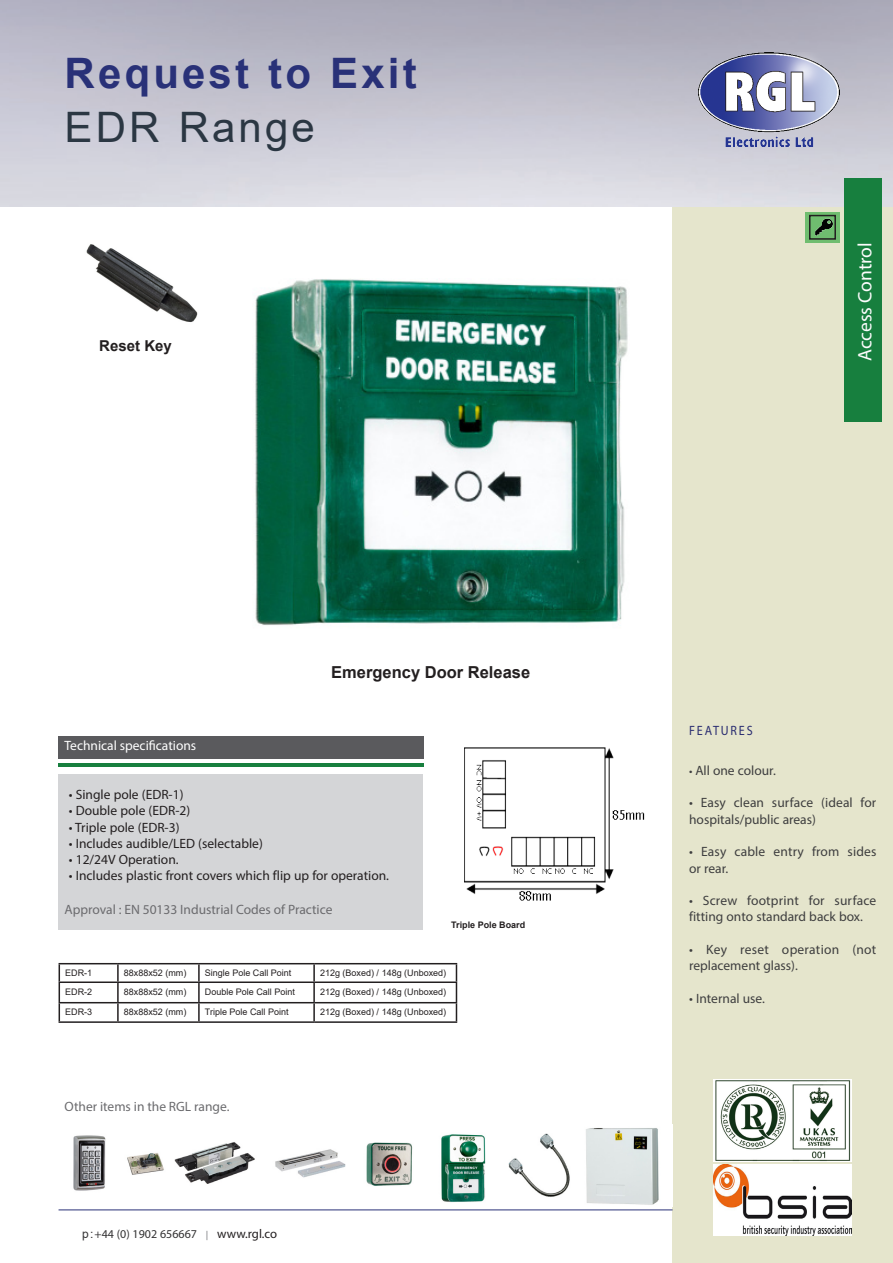
<style>
.page{position:relative;width:893px;height:1263px;background:#fff}
.page>*{position:absolute;margin:0;border:0;box-sizing:border-box;transform-origin:0 0}
.t1{font:700 42px "Arial";letter-spacing:.075em;color:#293178}
.t2{font:42px "Arial";letter-spacing:.075em;color:#2b3743}
.t3{font:19.5px "Myriad Pro";letter-spacing:-.005em;color:#fcfcfc}
.t4{font:700 16.5px "Arial";color:#231f20}
.t5{font:700 15px "Arial";color:#231f20}
.t6{font:13.5px/16.2px "Myriad Pro";color:#3e3e3f}
.t7{font:13.5px "Myriad Pro";color:#231f20}
.t8{font:13.5px "Myriad Pro";color:#6b6b6e}
.t9{font:13.5px "Myriad Pro";color:#fff}
.t10{font:13.5px "Myriad Pro";letter-spacing:.15em;color:#2b2e71;scale:.9 1}
.t11{font:12px "Myriad Pro";color:#333233}
.t12{font:9px "Arial";color:#231f20}
.t13{font:700 9px "Arial";color:#231f20}
.s1{font-family:"Arial"}
.s2{font-family:"Arial";font-size:9.75px;color:#808285}
.s3{font-size:12.75px;color:#231f20}
.s4{font-size:12px}
</style>
<div class="page">
<div style="left:673px;top:199px;width:220px;height:1064px;background:#e5e5cc"></div>
<img style="left:0;top:0;width:893px;height:207px">
<hr style="left:59px;top:763px;width:365px;height:3px;background:#177f3e">
<div style="left:59px;top:736px;width:365px;height:22px;background:#5a5a5d"></div>
<div style="left:59px;top:774px;width:364px;height:156px;background:#d4d5d7"></div>
<hr style="left:59px;top:1209px;width:614px;height:1px;background:#293178">
<div style="left:844px;top:178px;width:38px;height:244px;background:#177f3e"></div>
<img style="left:698px;top:52px;width:142px;height:94px">
<img style="left:255px;top:279px;width:373px;height:346px">
<img style="left:464px;top:747px;width:181px;height:154px">
<hr style="left:59px;top:963px;width:59px;height:1px;background:#231f20">
<hr style="left:118px;top:963px;width:81px;height:1px;background:#231f20">
<hr style="left:199px;top:963px;width:115px;height:1px;background:#231f20">
<hr style="left:314px;top:963px;width:143px;height:1px;background:#231f20">
<hr style="left:59px;top:981px;width:59px;height:2px;background:#231f20">
<hr style="left:118px;top:981px;width:81px;height:2px;background:#231f20">
<hr style="left:199px;top:981px;width:115px;height:2px;background:#231f20">
<hr style="left:314px;top:981px;width:143px;height:2px;background:#231f20">
<hr style="left:59px;top:1002px;width:59px;height:1px;background:#231f20">
<svg style="left:59px;top:964px;width:1px;height:57px"></svg>
<hr style="left:118px;top:1002px;width:81px;height:1px;background:#231f20">
<svg style="left:117px;top:964px;width:2px;height:57px"></svg>
<hr style="left:199px;top:1002px;width:115px;height:1px;background:#231f20">
<svg style="left:198px;top:964px;width:2px;height:57px"></svg>
<hr style="left:314px;top:1002px;width:143px;height:1px;background:#231f20">
<svg style="left:313px;top:964px;width:2px;height:57px"></svg>
<svg style="left:456px;top:964px;width:1px;height:57px"></svg>
<hr style="left:59px;top:1021px;width:59px;height:2px;background:#231f20">
<hr style="left:118px;top:1021px;width:81px;height:2px;background:#231f20">
<hr style="left:199px;top:1021px;width:115px;height:2px;background:#231f20">
<hr style="left:314px;top:1021px;width:143px;height:2px;background:#231f20">
<img style="left:73px;top:1135px;width:33px;height:56px">
<img style="left:127px;top:1153px;width:37px;height:22px">
<img style="left:174px;top:1142px;width:81px;height:42px">
<img style="left:275px;top:1149px;width:71px;height:29px">
<img style="left:366px;top:1142px;width:47px;height:44px">
<img style="left:586px;top:1128px;width:73px;height:77px">
<img style="left:508px;top:1133px;width:62px;height:64px">
<img style="left:441px;top:1134px;width:45px;height:68px">
<svg style="left:805px;top:212px;width:35px;height:30px"></svg>
<div style="left:809px;top:215px;width:27px;height:25px;border:2px solid #231f20"></div>
<img style="left:815px;top:218px;width:18px;height:19px">
<img style="left:713px;top:1080px;width:138px;height:81px">
<img style="left:714px;top:1164px;width:137px;height:72px">
<img style="left:86px;top:244px;width:112px;height:78px">
<p class="t1" style="left:65px;top:43px;width:354px">Request to Exit</p>
<p class="t2" style="left:65px;top:98px;width:252px">EDR Range</p>
<p class="t5" style="left:99px;top:335px;width:74px">Reset Key</p>
<p class="t9" style="left:65px;top:737px;width:133px">Technical specifications</p>
<p class="t4" style="left:331px;top:660px;width:200px">Emergency Door Release</p>
<p class="t7" style="left:69px;top:786px;width:116px">• Single pole (EDR-1)</p>
<p class="t7" style="left:69px;top:802px;width:123px">• Double pole (EDR-2)</p>
<p class="t7" style="left:69px;top:819px;width:112px">• Triple pole (EDR-3)</p>
<p class="t7" style="left:69px;top:835px;width:196px">• Includes audible/LED (selectable)</p>
<p class="t7" style="left:69px;top:851px;width:111px">• 12/24V Operation.</p>
<p class="t7" style="left:69px;top:867px;width:322px">• Includes plastic front covers which flip up for operation.</p>
<p class="t8" style="left:65px;top:901px;width:269px">Approval : EN 50133 Industrial Codes of Practice</p>
<p class="t13" style="left:451px;top:919px;width:76px">Triple Pole Board</p>
<p class="t12" style="left:65px;top:967px;width:28px">EDR-1</p>
<p class="t12" style="left:124px;top:967px;width:64px">88x88x52 (mm)</p>
<p class="t12" style="left:205px;top:967px;width:88px">Single Pole Call Point</p>
<p class="t12" style="left:320px;top:967px;width:128px">212g (Boxed) / 148g (Unboxed)</p>
<p class="t12" style="left:65px;top:985px;width:28px">EDR-2</p>
<p class="t12" style="left:124px;top:985px;width:64px">88x88x52 (mm)</p>
<p class="t12" style="left:205px;top:985px;width:92px">Double Pole Call Point</p>
<p class="t12" style="left:320px;top:985px;width:128px">212g (Boxed) / 148g (Unboxed)</p>
<p class="t12" style="left:65px;top:1006px;width:28px">EDR-3</p>
<p class="t12" style="left:124px;top:1006px;width:64px">88x88x52 (mm)</p>
<p class="t12" style="left:205px;top:1006px;width:85px">Triple Pole Call Point</p>
<p class="t12" style="left:320px;top:1006px;width:128px">212g (Boxed) / 148g (Unboxed)</p>
<p class="t8" style="left:65px;top:1098px;width:166px">Other items in the RGL range.</p>
<p class="t11" style="left:82px;top:1227px;width:196px"><span class="s1">p:</span>+44 (0) 1902 656667 <span class="s2">|</span> <span class="s3">www.rgl.co</span></p>
<p class="t3" style="left:853px;top:361px;width:120px;rotate:-90deg">Access Control</p>
<p class="t10" style="left:689px;top:722px;width:72px">FEATURES</p>
<p class="t6" style="left:689px;top:762px;width:88px"><span class="s4">•</span> All one colour.</p>
<p class="t6" style="left:689px;top:795px;width:189px">• Easy clean surface (ideal for hospitals/public areas)</p>
<p class="t6" style="left:689px;top:843px;width:189px">• Easy cable entry from sides or rear.</p>
<p class="t6" style="left:689px;top:892px;width:189px">• Screw footprint for surface fitting onto standard back box.</p>
<p class="t6" style="left:689px;top:941px;width:189px">• Key reset operation (not replacement glass).</p>
<p class="t6" style="left:689px;top:990px;width:77px">• Internal use.</p>
</div>
